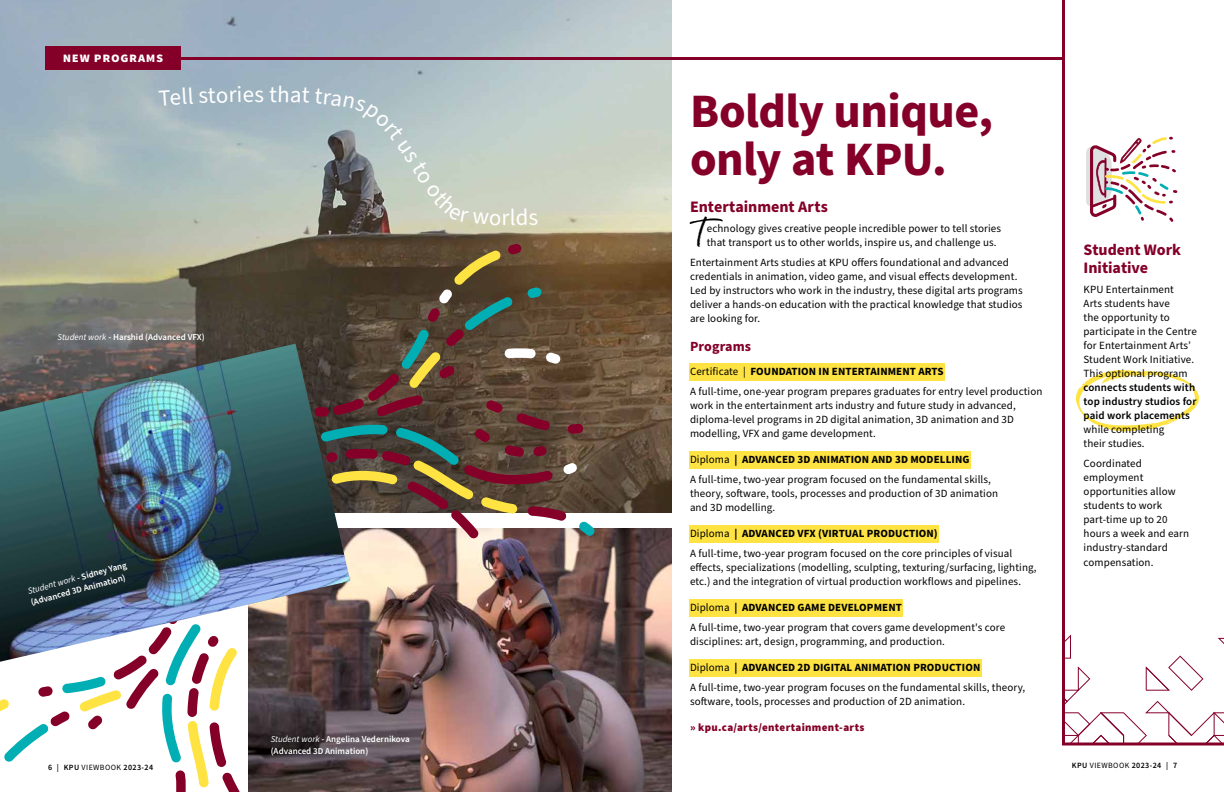
<style>
.page{position:relative;width:1224px;height:792px;background:#fff}
.page>*{position:absolute;margin:0;border:0;box-sizing:border-box;transform-origin:0 0}
.t1{font:700 48px/48px "Source Sans Pro";letter-spacing:-.005em;color:#840029}
.t2{font:28.9px "Moonstone";color:#000}
.t3{font:23px "Source Sans Pro";color:#fff}
.t4{font:700 16px/18px "Source Sans Pro";color:#840029}
.t5{font:700 14px "Source Sans Pro";letter-spacing:.05em;color:#fff}
.t6{font:700 14px "Source Sans Pro";color:#840029}
.t7{font:11px/14px "Source Sans Pro";letter-spacing:.01em;color:#000}
.t8{font:600 11px/14px "Source Sans Pro";color:#000}
.t9{font:900 11px "Source Sans Pro";letter-spacing:.03em;color:#840029}
.t10{font:600 9px/12px "Source Sans Pro";color:#fff}
.t11{font:600 8px "Source Sans Pro";letter-spacing:.05em;color:#000}
.s1{font-weight:400;font-style:italic}
.s2{font-weight:400}
.s3{font-weight:700}
</style>
<div class="page">
<svg style="left:1062px;top:0;width:162px;height:746px"></svg>
<svg style="left:1064px;top:635px;width:160px;height:109px"></svg>
<svg style="left:0;top:662px;width:240px;height:130px"></svg>
<img style="left:0;top:0;width:672px;height:512px">
<img style="left:248px;top:528px;width:424px;height:264px">
<img style="left:0;top:344px;width:350px;height:318px">
<svg style="left:314px;top:243px;width:281px;height:296px;background:#645343"></svg>
<svg style="left:1076px;top:370px;width:123px;height:62px"></svg>
<hr style="left:170px;top:57px;width:894px;height:3px;background:#840029">
<div style="left:45px;top:46px;width:136px;height:24px;background:#840029"></div>
<div style="left:689px;top:363px;width:256px;height:18px;background:#fee342"></div>
<div style="left:689px;top:451px;width:281px;height:18px;background:#fee342"></div>
<div style="left:689px;top:525px;width:250px;height:18px;background:#fee342"></div>
<div style="left:689px;top:599px;width:214px;height:18px;background:#fee342"></div>
<div style="left:689px;top:659px;width:292px;height:18px;background:#fee342"></div>
<svg style="left:1086px;top:137px;width:91px;height:85px"></svg>
<div style="left:159px;top:86px;width:94px;height:20px;background:#9cb2bf"></div>
<svg style="left:270px;top:85px;width:231px;height:140px;background:#abb6b4"></svg>
<svg style="left:517px;top:208px;width:21px;height:17px"></svg>
<p class="t5" style="left:63px;top:48px;width:102px">new programs</p>
<h3 class="t3" style="left:254px;top:79px;width:11px">s</h3>
<p class="t10" style="left:58px;top:331px;width:149px"><span class="s1">Student work</span> - Harshid (Advanced VFX)</p>
<p class="t10" style="left:26px;top:585px;width:104px;rotate:-15deg"><span class="s1">Student work</span> - Sidney Yang (Advanced 3D Anim ation)</p>
<p class="t11" style="left:48px;top:762px;width:107px">6 | KPU <span class="s2">VIEWBOOK</span> 2023-24</p>
<p class="t10" style="left:271px;top:733px;width:141px"><span class="s1">Student work</span> - Angelina Vedernikova (Advanced 3D Animation)</p>
<h3 class="t3" style="left:501px;top:202px;width:16px">rl</h3>
<h1 class="t1" style="left:690px;top:88px;width:305px">Boldly unique, only at KPU.</h1>
<h3 class="t4" style="left:690px;top:198px;width:139px">Entertainment Arts</h3>
<h2 class="t2" style="left:698px;top:212px;width:34px">T</h2>
<p class="t7" style="left:707px;top:222px;width:296px">echnology gives creative people incredible power to tell stories that transport us to other worlds, inspire us, and challenge us.</p>
<p class="t7" style="left:690px;top:256px;width:334px">Entertainment Arts studies at KPU offers foundational and advanced credentials in animation, video game, and visual effects development.<br>Led by instructors who work in the industry, these digital arts programs deliver a hands-on education with the practical knowledge that studios are looking for.</p>
<p class="t6" style="left:690px;top:337px;width:63px">Programs</p>
<p class="t7" style="left:690px;top:362px;width:354px;line-height:20px">Certificate | <span class="s3">FOUNDATION IN ENTERTAINMENT ARTS<br></span>A full-time, one-year program prepares graduates for entry level production</p>
<p class="t7" style="left:690px;top:399px;width:327px">work in the entertainment arts industry and future study in advanced, diploma-level programs in 2D digital animation, 3D animation and 3D modelling, VFX and game development.</p>
<p class="t7" style="left:690px;top:450px;width:303px;line-height:20px">Diploma <span class="s3">| ADVANCED 3D ANIMATION AND 3D MODELLING<br></span>A full-time, two-year program focused on the fundamental skills,</p>
<p class="t7" style="left:690px;top:487px;width:310px">theory, software, tools, processes and production of 3D animation and 3D modelling.</p>
<p class="t7" style="left:690px;top:524px;width:324px;line-height:20px">Diploma <span class="s3">| ADVANCED VFX (VIRTUAL PRODUCTION)<br></span>A full-time, two-year program focused on the core principles of visual</p>
<p class="t7" style="left:690px;top:561px;width:348px">effects, specializations (modelling, sculpting, texturing/surfacing, lighting, etc.) and the integration of virtual production workflows and pipelines.</p>
<p class="t7" style="left:690px;top:598px;width:317px;line-height:20px">Diploma <span class="s3">| ADVANCED GAME DEVELOPMENT<br></span>A full-time, two-year program that covers game development's core</p>
<p class="t7" style="left:690px;top:635px;width:256px">disciplines: art, design, programming, and production.</p>
<p class="t7" style="left:690px;top:658px;width:337px;line-height:20px">Diploma <span class="s3">| ADVANCED 2D DIGITAL ANIMATION PRODUCTION<br></span>A full-time, two-year program focuses on the fundamental skills, theory,</p>
<p class="t7" style="left:690px;top:695px;width:277px">software, tools, processes and production of 2D animation.</p>
<p class="t9" style="left:690px;top:720px;width:176px">» kpu.ca/arts/entertainment-arts</p>
<h3 class="t4" style="left:1084px;top:242px;width:99px">Student Work<br>Initiative</h3>
<p class="t7" style="left:1084px;top:283px;width:115px">KPU Entertainment<br>Arts students have<br>the opportunity to participate in the Centre for Entertainment Arts’<br>Student Work Initiative.<br>This optional program</p>
<p class="t8" style="left:1084px;top:381px;width:115px">connects students with top industry studios for paid work placements</p>
<p class="t7" style="left:1084px;top:423px;width:82px">while completing their studies.</p>
<p class="t7" style="left:1084px;top:457px;width:107px">Coordinated employment opportunities allow students to work part-time up to 20 hours a week and earn industry-standard compensation.</p>
<p class="t11" style="left:1072px;top:760px;width:107px">KPU <span class="s2">VIEWBOOK</span> 2023-24 | 7</p>
</div>
